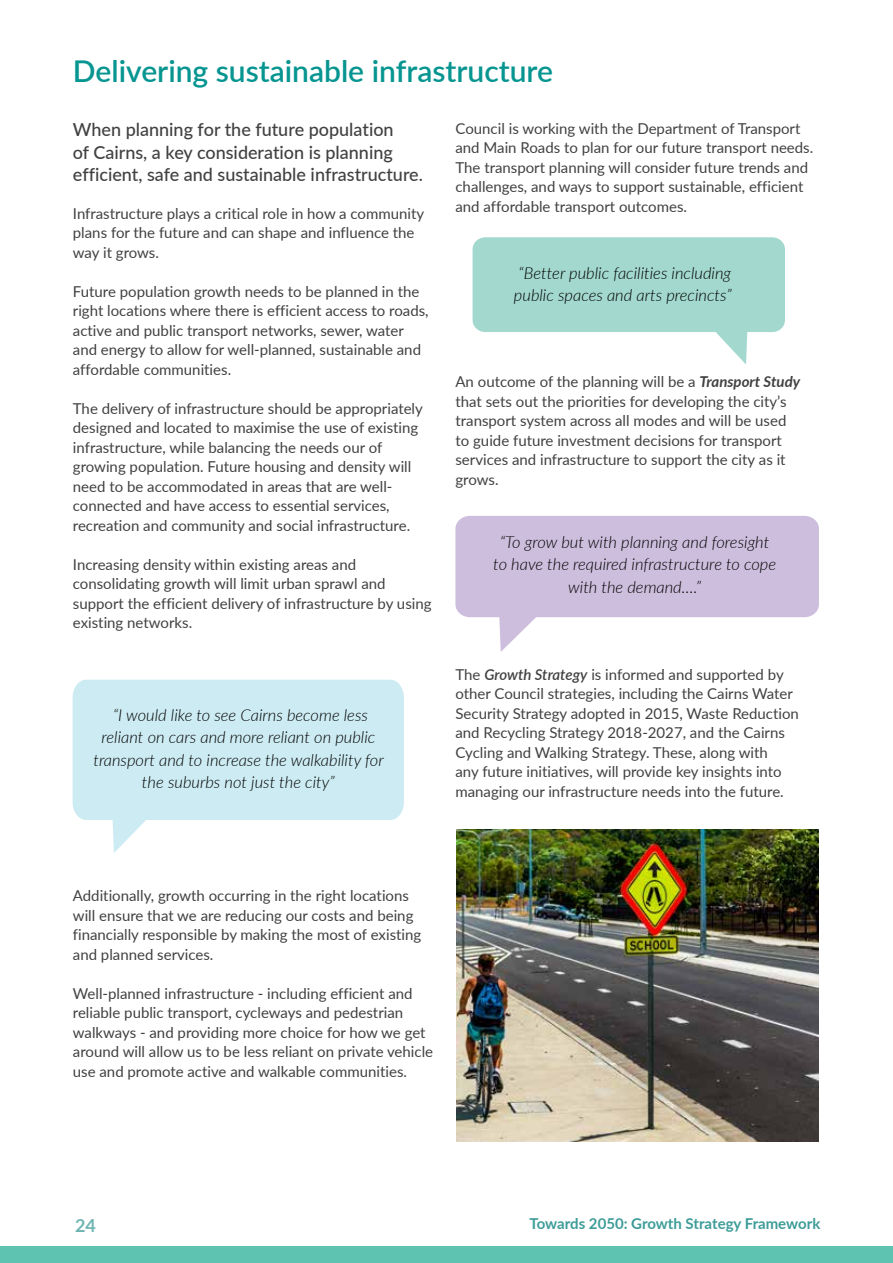
<style>
.page{position:relative;width:893px;height:1263px;background:#fff}
.page>*{position:absolute;margin:0;border:0;box-sizing:border-box;transform-origin:0 0}
.t1{font:600 30px "Lato";color:#069590}
.t2{font:500 18px/22.5px "Lato";color:#414042}
.t3{font:700 18px "Lato";color:#3d9c98}
.t4{font:italic 300 16.5px/22.5px "Lato";color:#000;text-align:center}
.t5{font:15px/19.5px "Lato";color:#414042}
.t6{font:700 15px "Lato";letter-spacing:-.005em;color:#3d9c98}
.s1{font-weight:700;font-style:italic}
.s2{font-weight:600;font-style:italic}
</style>
<div class="page">
<div style="left:0;top:1246px;width:893px;height:17px;background:#5fc3b1"></div>
<svg style="left:455px;top:516px;width:364px;height:136px;fill:#cdbedd"></svg>
<svg style="left:73px;top:680px;width:331px;height:173px;fill:#ccebf2"></svg>
<img style="left:456px;top:830px;width:363px;height:311px">
<svg style="left:473px;top:237px;width:312px;height:127px"></svg>
<h1 class="t1" style="left:73px;top:49px;width:482px">Delivering sustainable infrastructure</h1>
<p class="t2" style="left:73px;top:118px;width:352px">When planning for the future population<br>of Cairns, a key consideration is planning efficient, safe and sustainable infrastructure.</p>
<p class="t5" style="left:73px;top:203px;width:353px">Infrastructure plays a critical role in how a community plans for the future and can shape and influence the way it grows.</p>
<p class="t5" style="left:73px;top:281px;width:357px">Future population growth needs to be planned in the right locations where there is efficient access to roads, active and public transport networks, sewer, water and energy to allow for well-planned, sustainable and affordable communities.</p>
<p class="t5" style="left:73px;top:398px;width:351px">The delivery of infrastructure should be appropriately designed and located to maximise the use of existing infrastructure, while balancing the needs our of growing population. Future housing and density will need to be accommodated in areas that are well&shy;connected and have access to essential services, recreation and community and social infrastructure.</p>
<p class="t5" style="left:73px;top:554px;width:360px">Increasing density within existing areas and consolidating growth will limit urban sprawl and support the efficient delivery of infrastructure by using existing networks.</p>
<p class="t4" style="left:93px;top:703px;width:292px">“I would like to see Cairns become less reliant on cars and more reliant on public transport and to increase the walkability for the suburbs not just the city”</p>
<p class="t5" style="left:455px;top:118px;width:358px">Council is working with the Department of Transport and Main Roads to plan for our future transport needs.<br>The transport planning will consider future trends and challenges, and ways to support sustainable, efficient and affordable transport outcomes.</p>
<p class="t4" style="left:514px;top:261px;width:219px;text-align:left">“Better public facilities including public spaces and arts precincts”</p>
<p class="t5" style="left:455px;top:371px;width:346px">An outcome of the planning will be a <span class="s1">Transport Study </span>that sets out the priorities for developing the city’s transport system across all modes and will be used to guide future investment decisions for transport services and infrastructure to support the city as it grows.</p>
<p class="t4" style="left:493px;top:530px;width:284px">“To grow but with planning and foresight to have the required infrastructure to cope with the demand….”</p>
<p class="t5" style="left:455px;top:664px;width:345px">The <span class="s2">Growth Strategy</span> is informed and supported by other Council strategies, including the Cairns Water Security Strategy adopted in 2015, Waste Reduction and Recycling Strategy 2018-2027, and the Cairns Cycling and Walking Strategy. These, along with<br>any future initiatives, will provide key insights into managing our infrastructure needs into the future.</p>
<p class="t5" style="left:73px;top:885px;width:350px">Additionally, growth occurring in the right locations will ensure that we are reducing our costs and being financially responsible by making the most of existing and planned services.</p>
<p class="t5" style="left:73px;top:983px;width:362px">Well-planned infrastructure - including efficient and reliable public transport, cycleways and pedestrian walkways - and providing more choice for how we get around will allow us to be less reliant on private vehicle use and promote active and walkable communities.</p>
<p class="t3" style="left:75px;top:1212px;width:22px">24</p>
<p class="t6" style="left:530px;top:1212px;width:292px">Towards 2050: Growth Strategy Framework</p>
</div>
